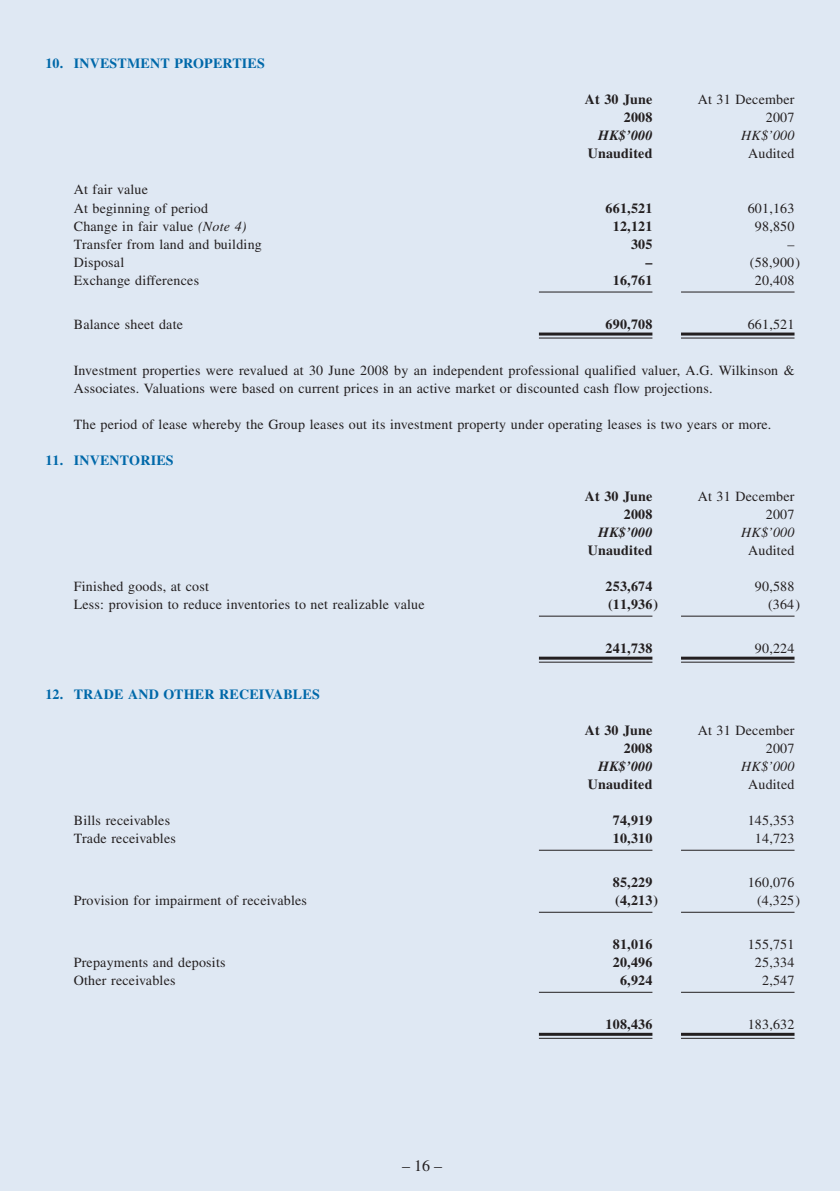
<style>
.page{position:relative;width:840px;height:1191px;background:#fff}
.page>*{position:absolute;margin:0;border:0;box-sizing:border-box;transform-origin:0 0}
.t1{font:16px "Times";color:#231f20}
.t2{font:14px/18px "Times";letter-spacing:.015em;color:#231f20}
.t3{font:700 14px "Times";letter-spacing:.015em;color:#231f20}
.t4{font:700 14px "Times";letter-spacing:.015em;color:#0068a9}
.t5{font:italic 700 14px "Times";letter-spacing:.015em;color:#231f20}
.t6{font:italic 14px "Times";letter-spacing:.015em;color:#231f20}
.s1{font-style:italic}
</style>
<div class="page">
<div style="left:0;top:0;width:839px;height:1191px;background:#dfe8f3"></div>
<hr style="left:538px;top:291px;width:114px;height:1px;background:#231f20">
<hr style="left:680px;top:291px;width:114px;height:1px;background:#231f20">
<hr style="left:538px;top:332px;width:114px;height:3px;background:#231f20">
<hr style="left:538px;top:337px;width:114px;height:1px;background:#231f20">
<hr style="left:680px;top:332px;width:114px;height:3px;background:#231f20">
<hr style="left:680px;top:337px;width:114px;height:1px;background:#231f20">
<hr style="left:538px;top:615px;width:114px;height:1px;background:#231f20">
<hr style="left:680px;top:615px;width:114px;height:1px;background:#231f20">
<hr style="left:538px;top:656px;width:114px;height:3px;background:#231f20">
<hr style="left:538px;top:661px;width:114px;height:1px;background:#231f20">
<hr style="left:680px;top:656px;width:114px;height:3px;background:#231f20">
<hr style="left:680px;top:661px;width:114px;height:1px;background:#231f20">
<hr style="left:538px;top:849px;width:114px;height:1px;background:#231f20">
<hr style="left:680px;top:849px;width:114px;height:1px;background:#231f20">
<hr style="left:538px;top:911px;width:114px;height:1px;background:#231f20">
<hr style="left:680px;top:911px;width:114px;height:1px;background:#231f20">
<hr style="left:538px;top:991px;width:114px;height:1px;background:#231f20">
<hr style="left:680px;top:991px;width:114px;height:1px;background:#231f20">
<hr style="left:538px;top:1032px;width:114px;height:3px;background:#231f20">
<hr style="left:538px;top:1037px;width:114px;height:1px;background:#231f20">
<hr style="left:680px;top:1032px;width:114px;height:3px;background:#231f20">
<hr style="left:680px;top:1037px;width:114px;height:1px;background:#231f20">
<p class="t4" style="left:45px;top:59px;width:221px">10. INVESTMENT PROPERTIES</p>
<p class="t2" style="left:74px;top:182px;width:136px">At fair value<br>At beginning of period</p>
<p class="t3" style="left:584px;top:95px;width:69px">At 30 June</p>
<p class="t2" style="left:697px;top:92px;width:98px">At 31 December</p>
<p class="t3" style="left:623px;top:113px;width:30px">2008</p>
<p class="t2" style="left:765px;top:110px;width:30px">2007</p>
<p class="t5" style="left:598px;top:131px;width:56px">HK$’000</p>
<p class="t6" style="left:740px;top:131px;width:55px">HK$’000</p>
<p class="t3" style="left:587px;top:149px;width:66px">Unaudited</p>
<p class="t2" style="left:747px;top:146px;width:48px">Audited</p>
<p class="t3" style="left:605px;top:203px;width:48px">661,521</p>
<p class="t2" style="left:747px;top:200px;width:48px">601,163</p>
<p class="t2" style="left:74px;top:218px;width:174px">Change in fair value <span class="s1">(Note 4)</span></p>
<p class="t3" style="left:612px;top:221px;width:41px">12,121</p>
<p class="t2" style="left:754px;top:218px;width:41px">98,850</p>
<p class="t2" style="left:74px;top:236px;width:189px">Transfer from land and building</p>
<p class="t3" style="left:630px;top:239px;width:23px">305</p>
<p class="t2" style="left:787px;top:236px;width:8px">–</p>
<p class="t2" style="left:74px;top:254px;width:52px">Disposal</p>
<p class="t3" style="left:645px;top:257px;width:8px">–</p>
<p class="t2" style="left:749px;top:254px;width:52px">(58,900 )</p>
<p class="t2" style="left:74px;top:272px;width:127px">Exchange differences</p>
<p class="t3" style="left:612px;top:275px;width:41px">16,761</p>
<p class="t2" style="left:754px;top:272px;width:41px">20,408</p>
<p class="t2" style="left:74px;top:316px;width:111px">Balance sheet date</p>
<p class="t3" style="left:605px;top:319px;width:48px">690,708</p>
<p class="t2" style="left:747px;top:316px;width:48px">661,521</p>
<p class="t2" style="left:74px;top:362px;width:721px">Investment properties were revalued at 30 June 2008 by an independent professional qualified valuer, A.G. Wilkinson &amp;<br>Associates. Valuations were based on current prices in an active market or discounted cash flow projections.</p>
<p class="t2" style="left:74px;top:416px;width:698px">The period of lease whereby the Group leases out its investment property under operating leases is two years or more.</p>
<p class="t4" style="left:45px;top:455px;width:130px">11. INVENTORIES</p>
<p class="t3" style="left:584px;top:491px;width:69px">At 30 June</p>
<p class="t2" style="left:697px;top:488px;width:98px">At 31 December</p>
<p class="t3" style="left:623px;top:509px;width:30px">2008</p>
<p class="t2" style="left:765px;top:506px;width:30px">2007</p>
<p class="t5" style="left:598px;top:527px;width:56px">HK$’000</p>
<p class="t6" style="left:740px;top:527px;width:55px">HK$’000</p>
<p class="t3" style="left:587px;top:545px;width:66px">Unaudited</p>
<p class="t2" style="left:747px;top:542px;width:48px">Audited</p>
<p class="t2" style="left:74px;top:578px;width:137px">Finished goods, at cost</p>
<p class="t3" style="left:605px;top:581px;width:48px">253,674</p>
<p class="t2" style="left:754px;top:578px;width:41px">90,588</p>
<p class="t2" style="left:74px;top:596px;width:352px">Less: provision to reduce inventories to net realizable value</p>
<p class="t3" style="left:607px;top:599px;width:52px">(11,936 )</p>
<p class="t2" style="left:767px;top:596px;width:34px">(364 )</p>
<p class="t3" style="left:605px;top:643px;width:48px">241,738</p>
<p class="t2" style="left:754px;top:640px;width:41px">90,224</p>
<p class="t4" style="left:45px;top:689px;width:276px">12. TRADE AND OTHER RECEIVABLES</p>
<p class="t3" style="left:584px;top:725px;width:69px">At 30 June</p>
<p class="t2" style="left:697px;top:722px;width:98px">At 31 December</p>
<p class="t3" style="left:623px;top:743px;width:30px">2008</p>
<p class="t2" style="left:765px;top:740px;width:30px">2007</p>
<p class="t5" style="left:598px;top:761px;width:56px">HK$’000</p>
<p class="t6" style="left:740px;top:761px;width:55px">HK$’000</p>
<p class="t3" style="left:587px;top:779px;width:66px">Unaudited</p>
<p class="t2" style="left:747px;top:776px;width:48px">Audited</p>
<p class="t2" style="left:74px;top:812px;width:98px">Bills receivables</p>
<p class="t3" style="left:612px;top:815px;width:41px">74,919</p>
<p class="t2" style="left:747px;top:812px;width:48px">145,353</p>
<p class="t2" style="left:74px;top:830px;width:103px">Trade receivables</p>
<p class="t3" style="left:612px;top:833px;width:41px">10,310</p>
<p class="t2" style="left:754px;top:830px;width:41px">14,723</p>
<p class="t3" style="left:612px;top:877px;width:41px">85,229</p>
<p class="t2" style="left:747px;top:874px;width:48px">160,076</p>
<p class="t2" style="left:74px;top:892px;width:235px">Provision for impairment of receivables</p>
<p class="t3" style="left:615px;top:895px;width:44px">(4,213 )</p>
<p class="t2" style="left:756px;top:892px;width:45px">(4,325 )</p>
<p class="t3" style="left:612px;top:939px;width:41px">81,016</p>
<p class="t2" style="left:747px;top:936px;width:48px">155,751</p>
<p class="t2" style="left:74px;top:954px;width:153px">Prepayments and deposits</p>
<p class="t3" style="left:612px;top:957px;width:41px">20,496</p>
<p class="t2" style="left:754px;top:954px;width:41px">25,334</p>
<p class="t2" style="left:74px;top:972px;width:103px">Other receivables</p>
<p class="t3" style="left:619px;top:975px;width:34px">6,924</p>
<p class="t2" style="left:761px;top:972px;width:34px">2,547</p>
<p class="t3" style="left:605px;top:1019px;width:48px">108,436</p>
<p class="t2" style="left:747px;top:1016px;width:48px">183,632</p>
<p class="t1" style="left:402px;top:1159px;width:41px">– 16 –</p>
</div>
